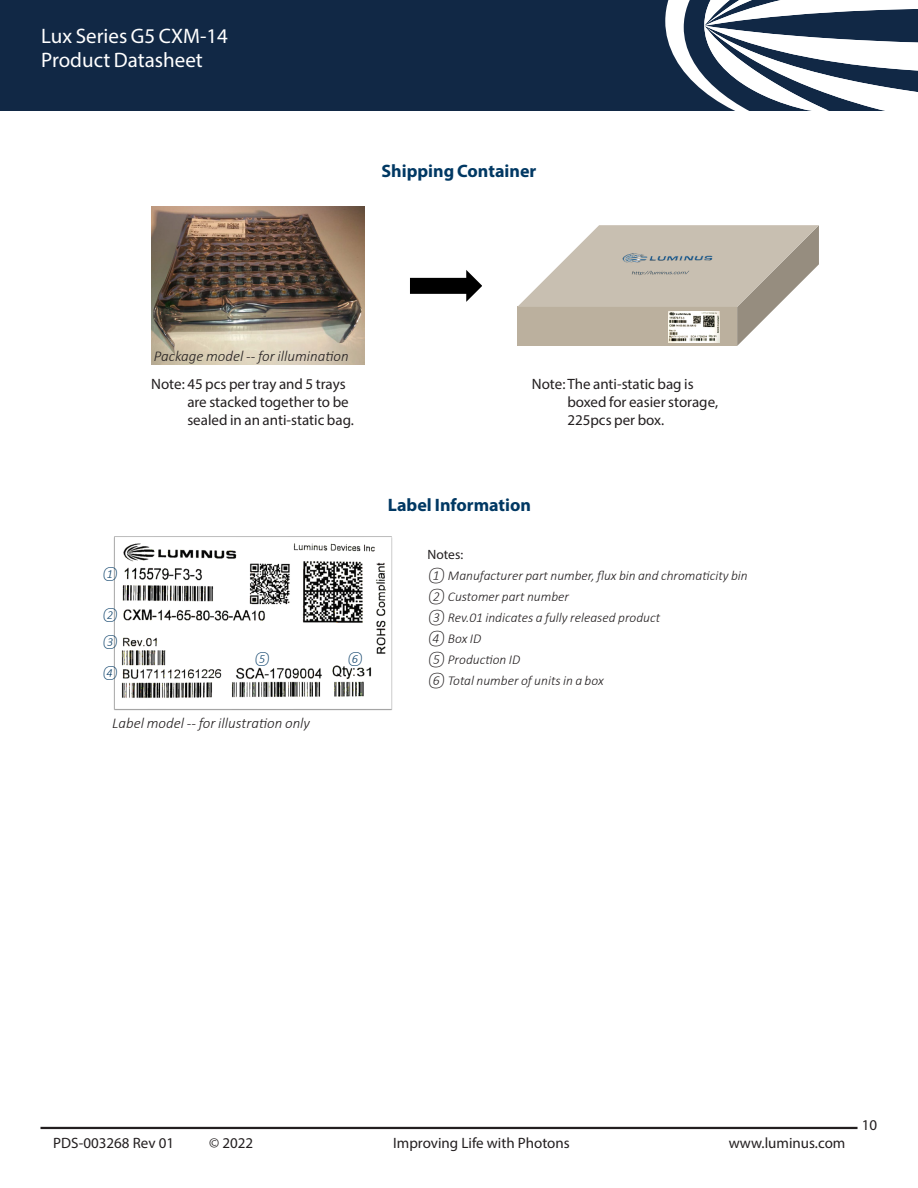
<style>
.page{position:relative;width:918px;height:1188px;background:#fff}
.page>*{position:absolute;margin:0;border:0;box-sizing:border-box;transform-origin:0 0}
.DS_Title_2ndLine{font:21px "Myriad Pro";color:#fff}
.节{font:700 18px "Myriad Pro";color:#003863}
.DS_Bottom_Folio{font:15px/18px "Myriad Pro";color:#231f20}
.t1{font:italic 300 15px "Calibri";color:#231f20}
.t2{font:italic 300 13.5px "Calibri";color:#231f20}
.t3{font:13.5px "Myriad Pro";color:#231f20}
.t4{font:italic 300 12px "Calibri";color:#003863}
</style>
<div class="page">
<hr style="left:40px;top:1127px;width:818px;height:2px;background:#231f20">
<div style="left:0;top:0;width:918px;height:110px;background:#112845"></div>
<svg style="left:665px;top:0;width:253px;height:110px"></svg>
<img style="left:113px;top:536px;width:280px;height:175px">
<svg style="left:410px;top:270px;width:71px;height:31px"></svg>
<svg style="left:517px;top:225px;width:302px;height:121px"></svg>
<img style="left:620px;top:252px;width:95px;height:26px">
<img style="left:668px;top:312px;width:51px;height:30px">
<img style="left:151px;top:206px;width:214px;height:159px">
<p class="DS_Title_2ndLine" style="left:41px;top:23px;width:188px">Lux Series G5 CXM-14</p>
<p class="DS_Title_2ndLine" style="left:41px;top:47px;width:163px">Product Datasheet</p>
<p class="节" style="left:382px;top:159px;width:156px">Shipping Container</p>
<p class="t1" style="left:154px;top:347px;width:196px">Package model -- for illumination</p>
<p class="DS_Bottom_Folio" style="left:187px;top:375px;width:167px;text-indent:-36px">Note: 45 pcs per tray and 5 trays are stacked together to be sealed in an anti-static bag.</p>
<p class="DS_Bottom_Folio" style="left:567px;top:375px;width:152px;text-indent:-36px">Note: The anti-static bag is boxed for easier storage,<br>225pcs per box.</p>
<p class="t4" style="left:102px;top:566px;width:17px">①</p>
<p class="t4" style="left:102px;top:607px;width:17px">②</p>
<p class="t4" style="left:102px;top:634px;width:17px">③</p>
<p class="t4" style="left:102px;top:666px;width:17px">④</p>
<p class="t4" style="left:254px;top:652px;width:17px">⑤</p>
<p class="t4" style="left:347px;top:651px;width:17px">⑥</p>
<p class="t1" style="left:112px;top:714px;width:199px">Label model -- for illustration only</p>
<p class="节" style="left:388px;top:493px;width:145px">Label Information</p>
<p class="t3" style="left:428px;top:546px;width:37px">Notes:</p>
<p class="t2" style="left:428px;top:567px;width:322px">① Manufacturer part number, flux bin and chromaticity bin</p>
<p class="t2" style="left:428px;top:588px;width:143px">② Customer part number</p>
<p class="t2" style="left:428px;top:609px;width:234px">③ Rev.01 indicates a fully released product</p>
<p class="t2" style="left:428px;top:630px;width:55px">④ Box ID</p>
<p class="t2" style="left:428px;top:651px;width:94px">⑤ Production ID</p>
<p class="t2" style="left:428px;top:672px;width:178px">⑥ Total number of units in a box</p>
<p class="DS_Bottom_Folio" style="left:53px;top:1134px;width:122px">PDS-003268 Rev 01</p>
<p class="DS_Bottom_Folio" style="left:209px;top:1134px;width:46px">© 2022</p>
<p class="DS_Bottom_Folio" style="left:393px;top:1134px;width:178px">Improving Life with Photons</p>
<p class="DS_Bottom_Folio" style="left:729px;top:1134px;width:118px">www.luminus.com</p>
<p class="DS_Bottom_Folio" style="left:862px;top:1116px;width:17px">10</p>
</div>
